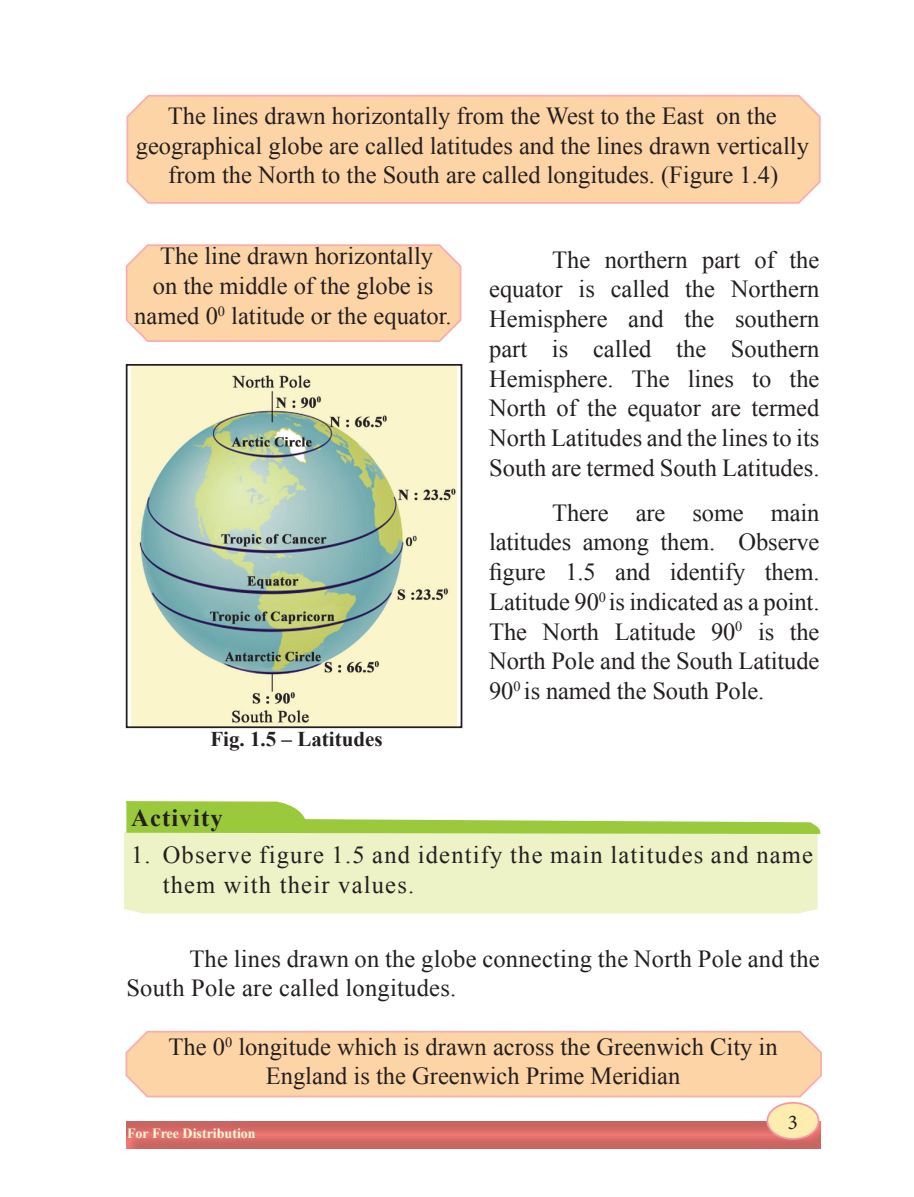
<style>
.page{position:relative;width:914px;height:1197px;background:#fff}
.page>*{position:absolute;margin:0;border:0;box-sizing:border-box;transform-origin:0 0}
.paragraph{font:24.5px/29.8px "Times New Roman";color:#231f20;text-align:center}
.paragraph-2{font:24.5px/29.8px "Times New Roman";letter-spacing:.05em;color:#231f20}
.paragraph-3{font:700 24.5px "Times New Roman";letter-spacing:.05em;color:#231f20}
.Image_name{font:700 21px "Times New Roman";color:#231f20}
.t1{font:21px "Minion Pro";color:#231f20}
.t2{font:700 14px "Times New Roman";color:#fffcdc}
</style>
<div class="page">
<div style="left:125px;top:1117px;width:698px;height:32px;background:#a8a9ad;opacity:.5"></div>
<div style="left:767px;top:1103px;width:51px;height:36px;background:#ffecaf;border-radius:50%"></div>
<div style="left:766px;top:1102px;width:53px;height:38px;border:2px solid #f598a3;border-radius:50%"></div>
<img style="left:131px;top:367px;width:326px;height:358px">
<div style="left:126px;top:364px;width:336px;height:364px;border:2px solid #231f20"></div>
<div style="left:124px;top:831px;width:694px;height:83px;background:#edf2c7"></div>
<svg style="left:125px;top:801px;width:695px;height:34px"></svg>
<div style="left:126px;top:94px;width:695px;height:110px;background:#fdd4a5"></div>
<svg style="left:125px;top:244px;width:337px;height:98px;background:#fcd3a8"></svg>
<svg style="left:125px;top:1030px;width:697px;height:68px;background:#fcd3a9"></svg>
<p class="paragraph" style="left:136px;top:101px;width:674px">The lines drawn horizontally from the West to the East on the geographical globe are called latitudes and the lines drawn vertically from the North to the South are called longitudes. (Figure 1.4)</p>
<p class="paragraph" style="left:134px;top:241px;width:319px">The line drawn horizontally<br>on the middle of the globe is named 0<sup>0</sup> latitude or the equator.</p>
<p class="paragraph" style="left:489px;top:244px;width:332px;text-align:justify;text-indent:63px">The northern part of the equator is called the Northern Hemisphere and the southern part is called the Southern Hemisphere. The lines to the North of the equator are termed North Latitudes and the lines to its South are termed South Latitudes.</p>
<p class="paragraph" style="left:489px;top:497px;width:332px;text-align:justify;text-indent:63px">There are some main latitudes among them. Observe figure 1.5 and identify them.<br>Latitude 90<sup>0</sup> is indicated as a point.<br>The North Latitude 90<sup>0</sup> is the North Pole and the South Latitude 90<sup>0</sup> is named the South Pole.</p>
<p class="Image_name" style="left:210px;top:725px;width:174px">Fig. 1.5 – Latitudes</p>
<p class="paragraph-3" style="left:131px;top:801px;width:93px">Activity</p>
<p class="paragraph-2" style="left:163px;top:840px;width:652px;text-indent:-32px">1. Observe figure 1.5 and identify the main latitudes and name them with their values.</p>
<p class="paragraph" style="left:126px;top:943px;width:695px;text-align:left;text-indent:63px">The lines drawn on the globe connecting the North Pole and the<br>South Pole are called longitudes.</p>
<p class="paragraph" style="left:169px;top:1032px;width:610px">The 0<sup>0</sup> longitude which is drawn across the Greenwich City in<br>England is the Greenwich Prime Meridian</p>
<p class="t2" style="left:127px;top:1123px;width:130px">For Free Distribution</p>
<p class="t1" style="left:788px;top:1109px;width:12px">3</p>
</div>
